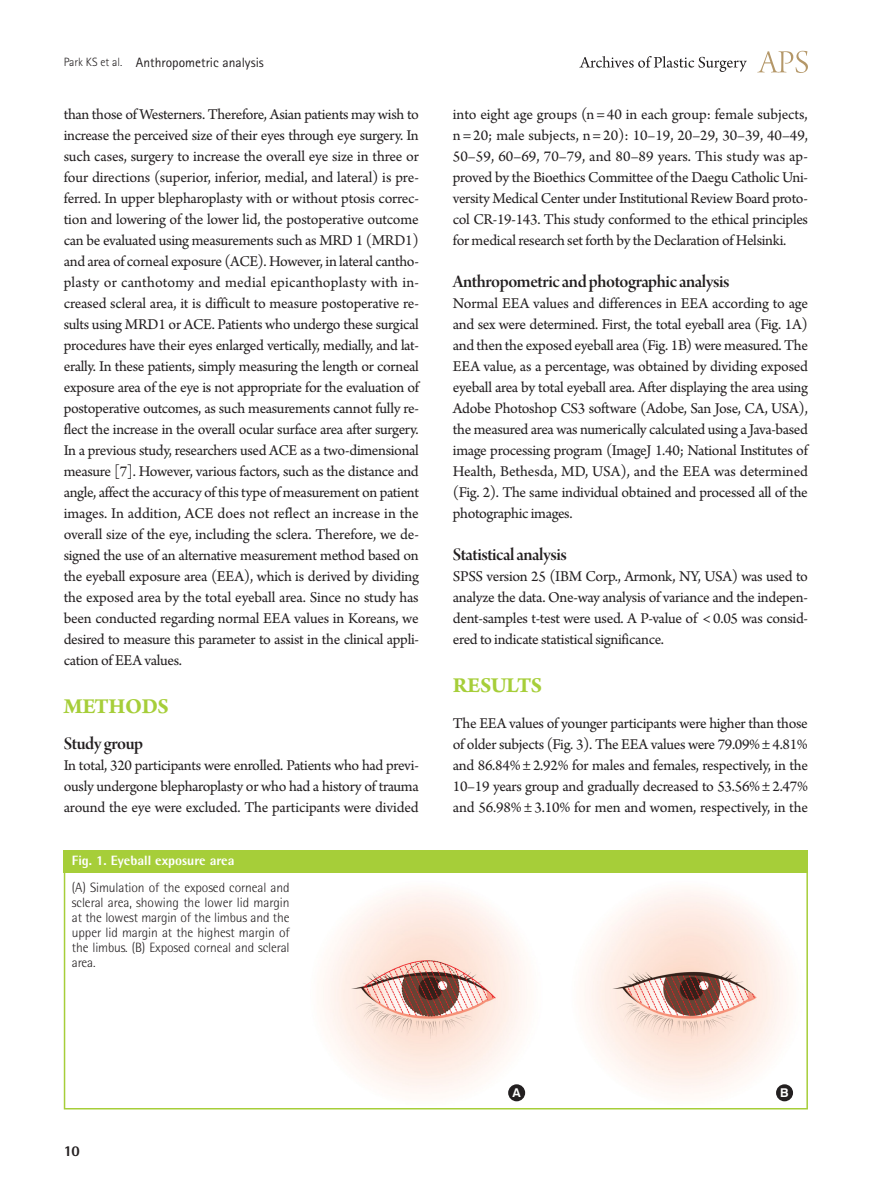
<style>
.page{position:relative;width:893px;height:1191px;background:#fff}
.page>*{position:absolute;margin:0;border:0;box-sizing:border-box;transform-origin:0 0}
.대제목{font:700 22.5px "Arno Pro";letter-spacing:-.02em;color:#a6ce39}
.중제목{font:18.75px "Arno Pro Smbd Display";letter-spacing:-.025em;color:#231f20}
.본문_0{font:15.75px/21px "Arno Pro";letter-spacing:-.02em;color:#231f20;text-align:justify}
.본문{font:15.75px/21px "Arno Pro";letter-spacing:-.02em;color:#231f20;text-align:justify}
.t1{font:800 15px "Rotis Semi Sans Std";color:#231f20}
.그림설명{font:300 13.5px/15px "Rotis Semi Sans Std";letter-spacing:-.01em;color:#231f20;text-align:justify}
.하시라_제목{font:13.5px "Rotis Sans Serif Std";color:#231f20}
.표그림제목{font:800 13.5px "Rotis Semi Sans Std";color:#fff}
.t2{font:700 12.15px "Swiss 721 BT";color:#fff}
.s1{font-weight:300;font-size:12px}
</style>
<div class="page">
<svg style="left:757px;top:51px;width:51px;height:22px"></svg>
<svg style="left:579px;top:56px;width:168px;height:16px"></svg>
<div style="left:64px;top:850px;width:744px;height:22px;background:#a6ce39"></div>
<img style="left:323px;top:890px;width:470px;height:212px">
<div style="left:776px;top:1084px;width:17px;height:17px;background:#231f20;border-radius:50%"></div>
<div style="left:508px;top:1084px;width:17px;height:17px;background:#231f20;border-radius:50%"></div>
<div style="left:64px;top:850px;width:744px;height:259px;border:2px solid #a6ce39"></div>
<p class="하시라_제목" style="left:64px;top:54px;width:202px"><span class="s1">Park KS et al.</span> Anthropometric analysis</p>
<p class="본문" style="left:64px;top:105px;width:357px">than those of Westerners. Therefore, Asian patients may wish to increase the perceived size of their eyes through eye surgery. In such cases, surgery to increase the overall eye size in three or four directions (superior, inferior, medial, and lateral) is pre&shy;ferred. In upper blepharoplasty with or without ptosis correc&shy;tion and lowering of the lower lid, the postoperative outcome can be evaluated using measurements such as MRD 1 (MRD1) and area of corneal exposure (ACE). However, in lateral cantho&shy;plasty or canthotomy and medial epicanthoplasty with in&shy;creased scleral area, it is difficult to measure postoperative re&shy;sults using MRD1 or ACE. Patients who undergo these surgical procedures have their eyes enlarged vertically, medially, and lat&shy;erally. In these patients, simply measuring the length or corneal exposure area of the eye is not appropriate for the evaluation of postoperative outcomes, as such measurements cannot fully re&shy;flect the increase in the overall ocular surface area after surgery.<br>In a previous study, researchers used ACE as a two-dimensional measure [7]. However, various factors, such as the distance and angle, affect the accuracy of this type of measurement on patient images. In addition, ACE does not reflect an increase in the overall size of the eye, including the sclera. Therefore, we de&shy;signed the use of an alternative measurement method based on the eyeball exposure area (EEA), which is derived by dividing the exposed area by the total eyeball area. Since no study has been conducted regarding normal EEA values in Koreans, we desired to measure this parameter to assist in the clinical appli&shy;cation of EEA values.</p>
<p class="대제목" style="left:64px;top:693px;width:107px">METHODS</p>
<p class="중제목" style="left:64px;top:733px;width:81px">Study group</p>
<p class="본문_0" style="left:64px;top:756px;width:357px">In total, 320 participants were enrolled. Patients who had previ&shy;ously undergone blepharoplasty or who had a history of trauma around the eye were excluded. The participants were divided</p>
<p class="표그림제목" style="left:72px;top:851px;width:164px">Fig. 1. Eyeball exposure area</p>
<p class="그림설명" style="left:72px;top:879px;width:219px">(A) Simulation of the exposed corneal and scleral area, showing the lower lid margin at the lowest margin of the limbus and the upper lid margin at the highest margin of the limbus. (B) Exposed corneal and scleral area.</p>
<p class="본문_0" style="left:453px;top:105px;width:357px">into eight age groups (n = 40 in each group: female subjects, n = 20; male subjects, n = 20): 10–19, 20–29, 30–39, 40–49, 50–59, 60–69, 70–79, and 80–89 years. This study was ap&shy;proved by the Bioethics Committee of the Daegu Catholic Uni&shy;versity Medical Center under Institutional Review Board proto&shy;col CR-19-143. This study conformed to the ethical principles for medical research set forth by the Declaration of Helsinki.</p>
<p class="중제목" style="left:453px;top:271px;width:278px">Anthropometric and photographic analysis</p>
<p class="본문_0" style="left:453px;top:294px;width:357px">Normal EEA values and differences in EEA according to age and sex were determined. First, the total eyeball area (Fig. 1A) and then the exposed eyeball area (Fig. 1B) were measured. The EEA value, as a percentage, was obtained by dividing exposed eyeball area by total eyeball area. After displaying the area using Adobe Photoshop CS3 software (Adobe, San Jose, CA, USA), the measured area was numerically calculated using a Java-based image processing program (ImageJ 1.40; National Institutes of Health, Bethesda, MD, USA), and the EEA was determined (Fig. 2). The same individual obtained and processed all of the photographic images.</p>
<p class="중제목" style="left:453px;top:544px;width:116px">Statistical analysis</p>
<p class="본문_0" style="left:453px;top:567px;width:357px">SPSS version 25 (IBM Corp., Armonk, NY, USA) was used to analyze the data. One-way analysis of variance and the indepen&shy;dent-samples t-test were used. A P-value of &lt; 0.05 was consid&shy;ered to indicate statistical significance.</p>
<p class="대제목" style="left:453px;top:672px;width:91px">RESULTS</p>
<p class="본문_0" style="left:453px;top:714px;width:357px">The EEA values of younger participants were higher than those of older subjects (Fig. 3). The EEA values were 79.09% ± 4.81% and 86.84% ± 2.92% for males and females, respectively, in the 10–19 years group and gradually decreased to 53.56% ± 2.47% and 56.98% ± 3.10% for men and women, respectively, in the</p>
<p class="t1" style="left:64px;top:1141px;width:18px">10</p>
<p class="t2" style="left:512px;top:1085px;width:10px">A</p>
<p class="t2" style="left:780px;top:1085px;width:10px">B</p>
</div>
